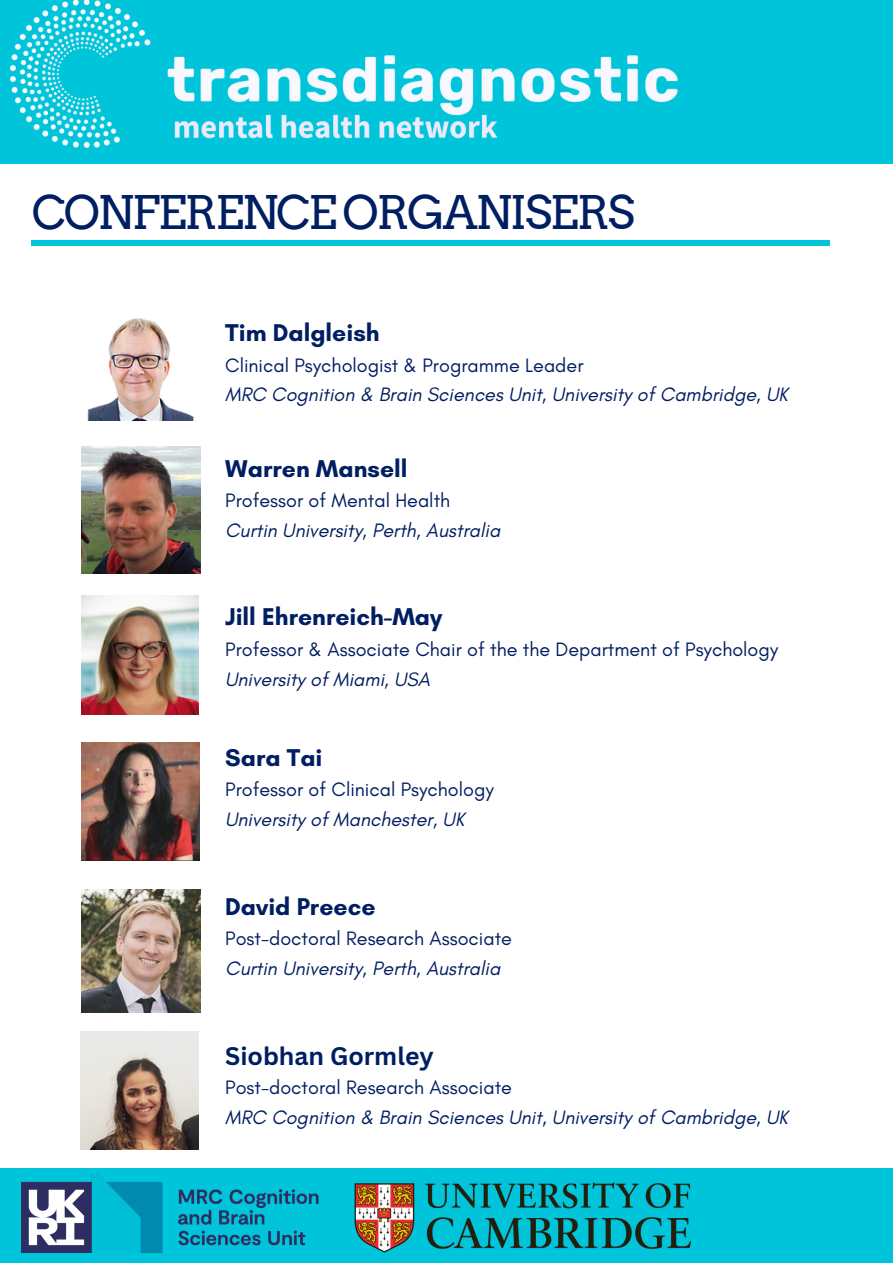
<style>
.page{position:relative;width:893px;height:1264px;background:#fff}
.page>*{position:absolute;margin:0;border:0;box-sizing:border-box;transform-origin:0 0}
.t1{font:46.35px "Arvo";letter-spacing:-.05em;color:#001e62}
.t2{font:700 24.75px "Glacial Indifference";color:#001e62}
.t3{font:700 24.75px "Canva Sans";color:#001e62}
.t4{font:italic 19.8px "Glacial Indifference";color:#001e62}
.t5{font:19.8px "Glacial Indifference";color:#001e62}
</style>
<div class="page">
<div style="left:0;top:0;width:892px;height:164px;background:#00c4d9"></div>
<img style="left:11px;top:0;width:667px;height:147px">
<div style="left:0;top:1168px;width:892px;height:94px;background:#00c4d9"></div>
<div style="left:32px;top:241px;width:797px;height:5px;background:#00c4d9"></div>
<img style="left:87px;top:318px;width:107px;height:102px">
<img style="left:81px;top:447px;width:119px;height:127px">
<img style="left:81px;top:595px;width:117px;height:119px">
<img style="left:81px;top:742px;width:118px;height:118px">
<img style="left:81px;top:889px;width:120px;height:123px">
<img style="left:80px;top:1031px;width:118px;height:118px">
<img style="left:21px;top:1173px;width:669px;height:79px">
<p class="t1" style="left:32px;top:184px;width:604px">CONFERENCE ORGANISERS</p>
<p class="t2" style="left:225px;top:318px;width:156px">Tim Dalgleish</p>
<p class="t5" style="left:225px;top:353px;width:360px">Clinical Psychologist &amp; Programme Leader</p>
<p class="t4" style="left:225px;top:382px;width:564px">MRC Cognition &amp; Brain Sciences Unit, University of Cambridge, UK</p>
<p class="t2" style="left:225px;top:453px;width:184px">Warren Mansell</p>
<p class="t5" style="left:225px;top:488px;width:226px">Professor of Mental Health</p>
<p class="t4" style="left:225px;top:518px;width:276px">Curtin University, Perth, Australia</p>
<p class="t2" style="left:225px;top:602px;width:219px">Jill Ehrenreich-May</p>
<p class="t5" style="left:225px;top:637px;width:554px">Professor &amp; Associate Chair of the the Department of Psychology</p>
<p class="t4" style="left:225px;top:666px;width:206px">University of Miami, USA</p>
<p class="t2" style="left:225px;top:742px;width:99px">Sara Tai</p>
<p class="t5" style="left:225px;top:777px;width:270px">Professor of Clinical Psychology</p>
<p class="t4" style="left:225px;top:807px;width:241px">University of Manchester, UK</p>
<p class="t2" style="left:225px;top:891px;width:152px">David Preece</p>
<p class="t5" style="left:225px;top:926px;width:288px">Post-doctoral Research Associate</p>
<p class="t4" style="left:225px;top:956px;width:276px">Curtin University, Perth, Australia</p>
<p class="t3" style="left:225px;top:1038px;width:210px">Siobhan Gormley</p>
<p class="t5" style="left:225px;top:1075px;width:288px">Post-doctoral Research Associate</p>
<p class="t4" style="left:225px;top:1105px;width:564px">MRC Cognition &amp; Brain Sciences Unit, University of Cambridge, UK</p>
</div>
